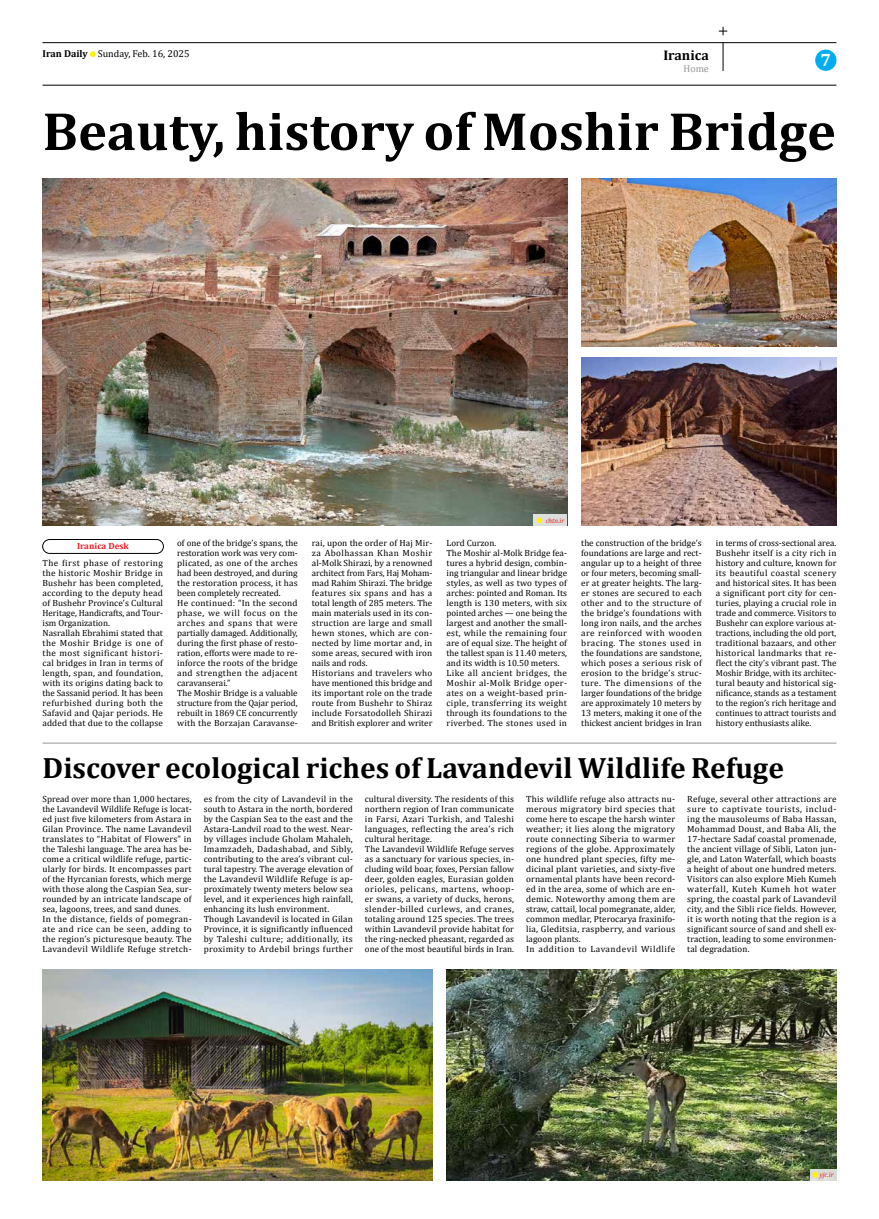
<style>
.page{position:relative;width:879px;height:1219px;background:#fff}
.page>*{position:absolute;margin:0;border:0;box-sizing:border-box;transform-origin:0 0}
.t1{font:700 54.5px "Cambria";color:#000}
.t2{font:700 29.5px "Cambria";color:#000}
.t3{font:700 18px "Cambria";color:#fff}
.t4{font:700 14px "Cambria";color:#000}
.t5{font:10px "Cambria";color:#000}
.t6{font:10px "Cambria";color:#939598}
.t7{font:9px/10px "Cambria";letter-spacing:.01em;color:#000}
.t8{font:700 9px "Cambria";color:#ed1d24}
.t9{font:italic 7px "Cambria";letter-spacing:-.01em;color:#ed1d24}
.s1{font-weight:700}
</style>
<div class="page">
<svg style="left:723px;top:43px;width:1px;height:28px"></svg>
<hr style="left:43px;top:42px;width:793px;height:1px;background:#000">
<hr style="left:43px;top:85px;width:793px;height:1px;background:#000">
<div style="left:815px;top:50px;width:21px;height:21px;background:#00aeef;border-radius:50%"></div>
<svg style="left:90px;top:51px;width:6px;height:6px"></svg>
<hr style="left:43px;top:743px;width:793px;height:1px;background:#939598">
<div style="left:43px;top:539px;width:121px;height:15px;border:1px solid #000;border-radius:7px"></div>
<img style="left:43px;top:178px;width:524px;height:348px">
<img style="left:581px;top:178px;width:255px;height:168px">
<img style="left:581px;top:358px;width:255px;height:168px">
<img style="left:43px;top:970px;width:389px;height:210px">
<img style="left:446px;top:970px;width:390px;height:210px">
<svg style="left:809px;top:1169px;width:27px;height:11px"></svg>
<svg style="left:812px;top:1172px;width:6px;height:5px"></svg>
<div style="left:534px;top:515px;width:33px;height:11px;background:#dbdedc"></div>
<svg style="left:536px;top:518px;width:6px;height:5px"></svg>
<svg style="left:719px;top:27px;width:8px;height:8px"></svg>
<p class="t5" style="left:43px;top:50px;width:149px"><span class="s1">Iran Daily</span> Sunday, Feb. 16, 2025</p>
<h3 class="t4" style="left:663px;top:50px;width:47px">Iranica</h3>
<p class="t6" style="left:683px;top:65px;width:27px">Home</p>
<h3 class="t3" style="left:820px;top:54px;width:12px">7</h3>
<h1 class="t1" style="left:43px;top:112px;width:795px">Beauty, history of Moshir Bridge</h1>
<p class="t8" style="left:77px;top:542px;width:53px">Iranica Desk</p>
<p class="t7" style="left:43px;top:558px;width:122px">The first phase of restoring the historic Moshir Bridge in<br>Bushehr has been completed, according to the deputy head of Bushehr Province’s Cultural<br>Heritage, Handicrafts, and Tour&shy;ism Organization.<br>Nasrallah Ebrahimi stated that the Moshir Bridge is one of the most significant histori&shy;cal bridges in Iran in terms of length, span, and foundation, with its origins dating back to the Sassanid period. It has been refurbished during both the<br>Safavid and Qajar periods. He added that due to the collapse</p>
<p class="t9" style="left:546px;top:518px;width:20px">chtn.ir</p>
<p class="t7" style="left:177px;top:538px;width:122px">of one of the bridge’s spans, the restoration work was very com&shy;plicated, as one of the arches had been destroyed, and during the restoration process, it has been completely recreated.<br>He continued: “In the second phase, we will focus on the arches and spans that were partially damaged. Additionally, during the first phase of resto&shy;ration, efforts were made to re&shy;inforce the roots of the bridge and strengthen the adjacent caravanserai.”<br>The Moshir Bridge is a valuable structure from the Qajar period, rebuilt in 1869 CE concurrently with the Borzajan Caravanse-</p>
<p class="t7" style="left:312px;top:538px;width:122px">rai, upon the order of Haj Mir&shy;za Abolhassan Khan Moshir al-Molk Shirazi, by a renowned architect from Fars, Haj Moham&shy;mad Rahim Shirazi. The bridge features six spans and has a total length of 285 meters. The main materials used in its con&shy;struction are large and small hewn stones, which are con&shy;nected by lime mortar and, in some areas, secured with iron nails and rods.<br>Historians and travelers who have mentioned this bridge and its important role on the trade route from Bushehr to Shiraz include Forsatodolleh Shirazi and British explorer and writer</p>
<p class="t7" style="left:446px;top:538px;width:122px">Lord Curzon.<br>The Moshir al-Molk Bridge fea&shy;tures a hybrid design, combin&shy;ing triangular and linear bridge styles, as well as two types of arches: pointed and Roman. Its length is 130 meters, with six pointed arches — one being the largest and another the small&shy;est, while the remaining four are of equal size. The height of the tallest span is 11.40 meters, and its width is 10.50 meters.<br>Like all ancient bridges, the<br>Moshir al-Molk Bridge oper&shy;ates on a weight-based prin&shy;ciple, transferring its weight through its foundations to the riverbed. The stones used in</p>
<p class="t7" style="left:581px;top:538px;width:122px;text-align:justify">the construction of the bridge’s foundations are large and rect&shy;angular up to a height of three or four meters, becoming small&shy;er at greater heights. The larg&shy;er stones are secured to each other and to the structure of the bridge’s foundations with long iron nails, and the arches are reinforced with wooden bracing. The stones used in the foundations are sandstone, which poses a serious risk of erosion to the bridge’s struc&shy;ture. The dimensions of the larger foundations of the bridge are approximately 10 meters by 13 meters, making it one of the thickest ancient bridges in Iran</p>
<p class="t7" style="left:716px;top:538px;width:122px;text-align:justify">in terms of cross-sectional area.<br>Bushehr itself is a city rich in history and culture, known for its beautiful coastal scenery and historical sites. It has been a significant port city for cen&shy;turies, playing a crucial role in trade and commerce. Visitors to Bushehr can explore various at&shy;tractions, including the old port, traditional bazaars, and other historical landmarks that re&shy;flect the city’s vibrant past. The Moshir Bridge, with its architec&shy;tural beauty and historical sig&shy;nificance, stands as a testament to the region’s rich heritage and continues to attract tourists and history enthusiasts alike.</p>
<h2 class="t2" style="left:43px;top:757px;width:743px">Discover ecological riches of Lavandevil Wildlife Refuge</h2>
<p class="t7" style="left:43px;top:794px;width:151px">Spread over more than 1,000 hectares, the Lavandevil Wildlife Refuge is locat&shy;ed just five kilometers from Astara in Gilan Province. The name Lavandevil translates to “Habitat of Flowers” in the Taleshi language. The area has be&shy;come a critical wildlife refuge, partic&shy;ularly for birds. It encompasses part of the Hyrcanian forests, which merge with those along the Caspian Sea, sur&shy;rounded by an intricate landscape of sea, lagoons, trees, and sand dunes.<br>In the distance, fields of pomegran&shy;ate and rice can be seen, adding to the region’s picturesque beauty. The Lavandevil Wildlife Refuge stretch-</p>
<p class="t7" style="left:204px;top:794px;width:151px">es from the city of Lavandevil in the south to Astara in the north, bordered by the Caspian Sea to the east and the Astara-Landvil road to the west. Near&shy;by villages include Gholam Mahaleh, Imamzadeh, Dadashabad, and Sibly, contributing to the area’s vibrant cul&shy;tural tapestry. The average elevation of the Lavandevil Wildlife Refuge is ap&shy;proximately twenty meters below sea level, and it experiences high rainfall, enhancing its lush environment.<br>Though Lavandevil is located in Gilan Province, it is significantly influenced by Taleshi culture; additionally, its proximity to Ardebil brings further</p>
<p class="t7" style="left:365px;top:794px;width:151px">cultural diversity. The residents of this northern region of Iran communicate in Farsi, Azari Turkish, and Taleshi languages, reflecting the area’s rich cultural heritage.<br>The Lavandevil Wildlife Refuge serves as a sanctuary for various species, in&shy;cluding wild boar, foxes, Persian fallow deer, golden eagles, Eurasian golden orioles, pelicans, martens, whoop&shy;er swans, a variety of ducks, herons, slender-billed curlews, and cranes, totaling around 125 species. The trees within Lavandevil provide habitat for the ring-necked pheasant, regarded as one of the most beautiful birds in Iran.</p>
<p class="t7" style="left:526px;top:794px;width:151px">This wildlife refuge also attracts nu&shy;merous migratory bird species that come here to escape the harsh winter weather; it lies along the migratory route connecting Siberia to warmer regions of the globe. Approximately one hundred plant species, fifty me&shy;dicinal plant varieties, and sixty-five ornamental plants have been record&shy;ed in the area, some of which are en&shy;demic. Noteworthy among them are straw, cattail, local pomegranate, alder, common medlar, Pterocarya fraxinifo&shy;lia, Gleditsia, raspberry, and various lagoon plants.<br>In addition to Lavandevil Wildlife</p>
<p class="t7" style="left:687px;top:794px;width:151px;text-align:justify">Refuge, several other attractions are sure to captivate tourists, includ&shy;ing the mausoleums of Baba Hassan, Mohammad Doust, and Baba Ali, the 17-hectare Sadaf coastal promenade, the ancient village of Sibli, Laton jun&shy;gle, and Laton Waterfall, which boasts a height of about one hundred meters.<br>Visitors can also explore Mieh Kumeh waterfall, Kuteh Kumeh hot water spring, the coastal park of Lavandevil city, and the Sibli rice fields. However, it is worth noting that the region is a significant source of sand and shell ex&shy;traction, leading to some environmen&shy;tal degradation.</p>
<p class="t9" style="left:820px;top:1172px;width:15px">yjc.ir</p>
</div>
